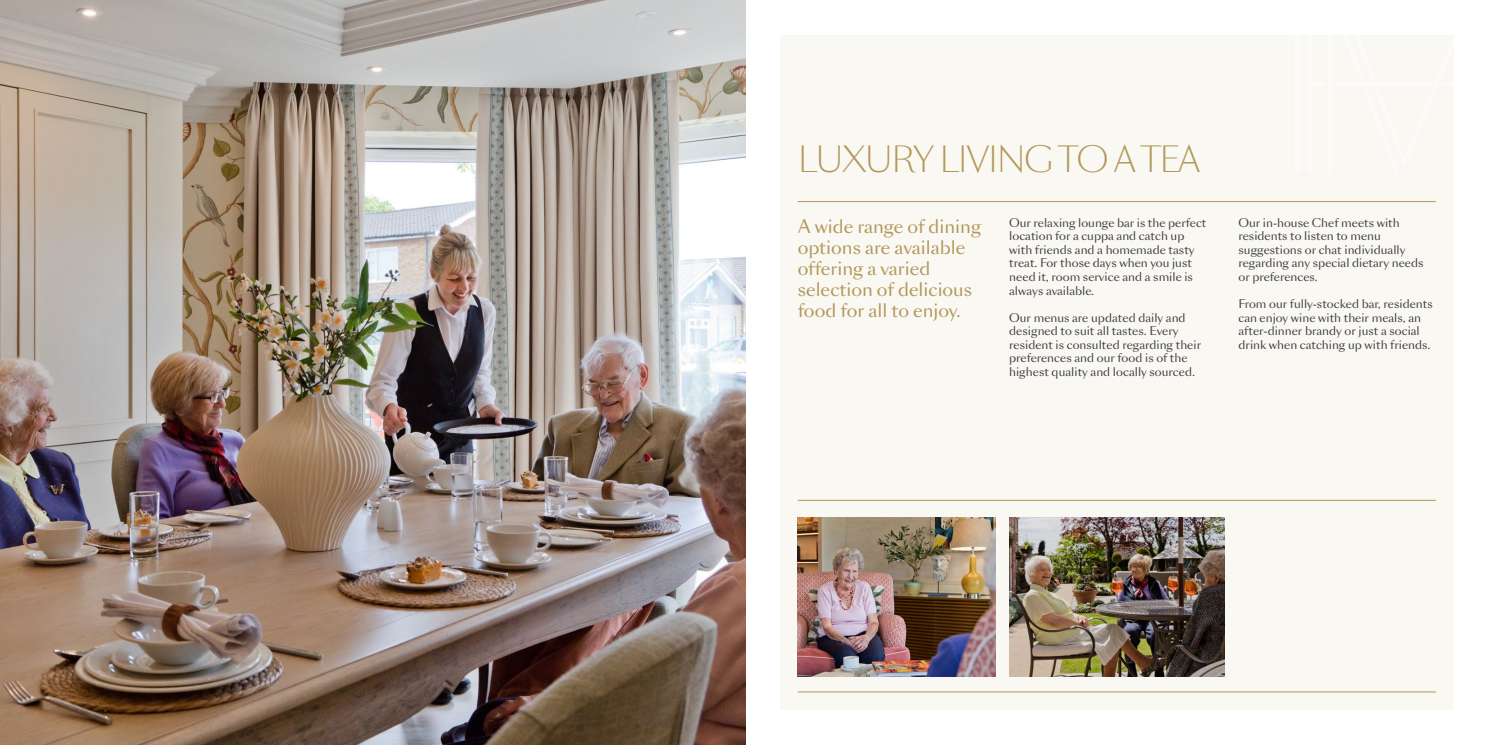
<style>
.page{position:relative;width:1489px;height:745px;background:#fff}
.page>*{position:absolute;margin:0;border:0;box-sizing:border-box;transform-origin:0 0}
.t1{font:300 33.75px "Sang Bleu Sans";letter-spacing:-.04em;color:#b39759}
.t2{font:17.5px/21px "Sang Bleu Sans";color:#b39759}
.t3{font:11.25px/13.5px "Sang Bleu Sans";color:#3e3e3f}
</style>
<div class="page">
<div style="left:780px;top:35px;width:673px;height:674px;background:#f9f8f3"></div>
<hr style="left:797px;top:500px;width:638px;height:1px;background:#b39759">
<hr style="left:797px;top:201px;width:638px;height:1px;background:#b39759">
<img style="left:797px;top:517px;width:197px;height:159px">
<hr style="left:797px;top:691px;width:638px;height:1px;background:#b39759">
<hr style="left:1295px;top:0;width:4px;height:172px;background:#fff">
<img style="left:1009px;top:517px;width:215px;height:159px">
<img style="left:0;top:0;width:745px;height:744px">
<p class="t1" style="left:797px;top:138px;width:404px">LUXURY LIVING TO A TEA</p>
<p class="t2" style="left:797px;top:215px;width:185px">A wide range of dining options are available offering a varied selection of delicious food for all to enjoy.</p>
<p class="t3" style="left:1009px;top:216px;width:199px">Our relaxing lounge bar is the perfect location for a cuppa and catch up with friends and a homemade tasty treat. For those days when you just need it, room service and a smile is always available.</p>
<p class="t3" style="left:1009px;top:310px;width:193px">Our menus are updated daily and designed to suit all tastes. Every resident is consulted regarding their preferences and our food is of the highest quality and locally sourced.</p>
<p class="t3" style="left:1238px;top:216px;width:187px">Our in-house Chef meets with residents to listen to menu suggestions or chat individually regarding any special dietary needs or preferences.</p>
<p class="t3" style="left:1238px;top:297px;width:196px">From our fully-stocked bar, residents can enjoy wine with their meals, an after-dinner brandy or just a social drink when catching up with friends.</p>
</div>
